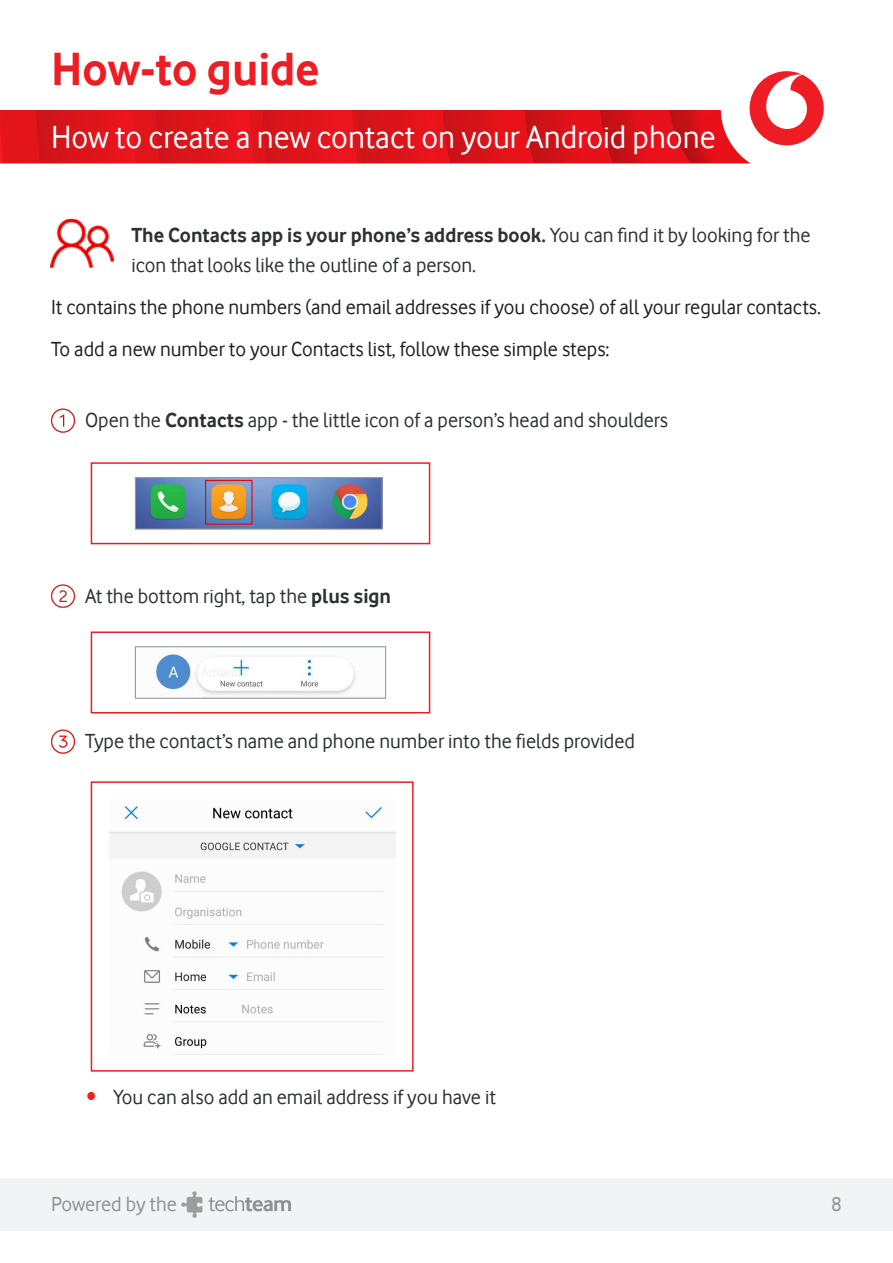
<style>
.page{position:relative;width:893px;height:1263px;background:#fff}
.page>*{position:absolute;margin:0;border:0;box-sizing:border-box;transform-origin:0 0}
.t1{font:700 48px "Vodafone Rg";color:#ee1d23}
.t2{font:33px "Vodafone Rg";color:#fff}
.t3{font:21px/30px "Vodafone Rg";color:#2d3134}
.t4{font:21px "Vodafone Rg";color:#231f20}
.t5{font:21px "Vodafone Rg";color:#8c9296}
.s1{font-weight:700}
.s2{color:#ee2123}
</style>
<div class="page">
<div style="left:0;top:1178px;width:893px;height:52px;background:#f2f3f4"></div>
<img style="left:181px;top:1191px;width:22px;height:27px">
<svg style="left:208px;top:1196px;width:83px;height:15px"></svg>
<svg style="left:0;top:111px;width:731px;height:52px;background:#dc131a"></svg>
<img style="left:51px;top:408px;width:24px;height:25px">
<img style="left:51px;top:584px;width:24px;height:24px">
<img style="left:51px;top:729px;width:24px;height:25px">
<img style="left:50px;top:218px;width:64px;height:50px">
<div style="left:721px;top:42px;width:132px;height:132px;background:#fff;border-radius:50%"></div>
<div style="left:750px;top:71px;width:74px;height:74px;background:#ee1d23;border-radius:50%"></div>
<svg style="left:766px;top:74px;width:41px;height:55px"></svg>
<div style="left:91px;top:781px;width:323px;height:290px;border:2px solid #ee1d23"></div>
<img style="left:110px;top:804px;width:285px;height:251px">
<div style="left:91px;top:462px;width:339px;height:82px;border:2px solid #ee1d23"></div>
<img style="left:137px;top:479px;width:244px;height:49px">
<div style="left:135px;top:477px;width:248px;height:53px;border:1px solid #959b9f"></div>
<div style="left:91px;top:631px;width:339px;height:82px;border:2px solid #ee1d23"></div>
<img style="left:154px;top:653px;width:202px;height:42px">
<div style="left:135px;top:646px;width:251px;height:53px;border:1px solid #959b9f"></div>
<p class="t1" style="left:51px;top:42px;width:270px">How-to guide</p>
<p class="t2" style="left:51px;top:118px;width:666px">How to create a new contact on your Android phone</p>
<p class="t3" style="left:131px;top:220px;width:681px"><span class="s1">The Contacts app is your phone’s address book.</span> You can find it by looking for the icon that looks like the outline of a person.</p>
<p class="t4" style="left:51px;top:295px;width:771px">It contains the phone numbers (and email addresses if you choose) of all your regular contacts.</p>
<p class="t4" style="left:51px;top:337px;width:560px">To add a new number to your Contacts list, follow these simple steps:</p>
<p class="t3" style="left:85px;top:405px;width:585px">Open the <span class="s1">Contacts</span> app - the little icon of a person’s head and shoulders</p>
<p class="t3" style="left:85px;top:581px;width:308px">At the bottom right, tap the <span class="s1">plus sign</span></p>
<p class="t3" style="left:85px;top:726px;width:551px">Type the contact’s name and phone number into the fields provided</p>
<p class="t3" style="left:87px;top:1082px;width:411px"><span class="s2">•</span> You can also add an email address if you have it</p>
<p class="t5" style="left:51px;top:1192px;width:127px">Powered by the</p>
<p class="t5" style="left:831px;top:1192px;width:12px">8</p>
</div>
